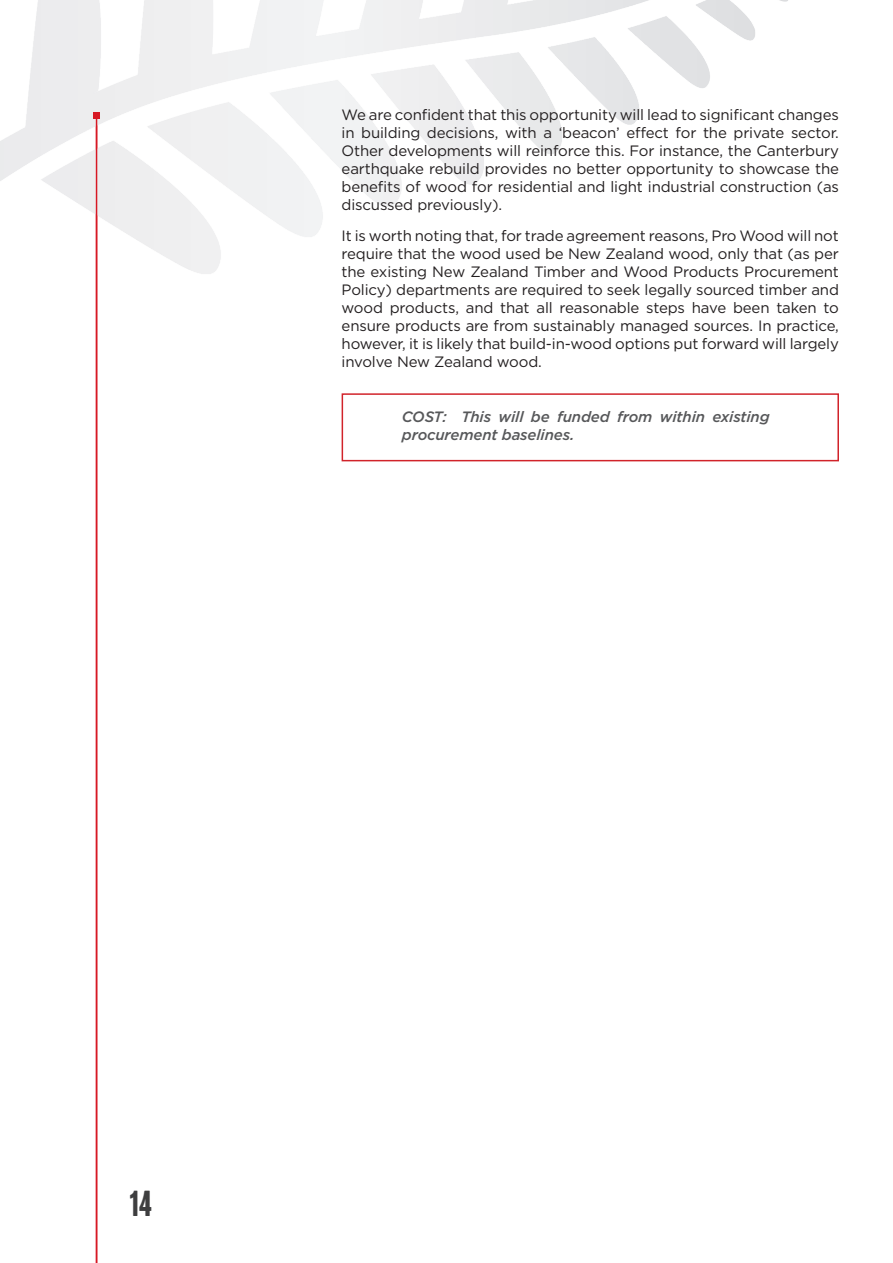
<style>
.page{position:relative;width:893px;height:1263px;background:#fff}
.page>*{position:absolute;margin:0;border:0;box-sizing:border-box;transform-origin:0 0}
.t1{font:700 36px "Franchise";color:#3e3e3f}
.Main_text{font:15px/18px "Gotham";letter-spacing:-.01em;color:#231f20;text-align:justify}
.Cost_box{font:italic 500 15px/18px "Gotham";letter-spacing:-.01em;color:#57585a}
</style>
<div class="page">
<img style="left:0;top:0;width:788px;height:278px">
<hr style="left:96px;top:116px;width:1px;height:1147px;background:#d71824">
<svg style="left:94px;top:113px;width:6px;height:6px"></svg>
<div style="left:342px;top:393px;width:497px;height:68px;border:2px solid #d1232a"></div>
<p class="Main_text" style="left:342px;top:106px;width:499px">We are confident that this opportunity will lead to significant changes in building decisions, with a ‘beacon’ effect for the private sector.<br>Other developments will reinforce this. For instance, the Canterbury earthquake rebuild provides no better opportunity to showcase the benefits of wood for residential and light industrial construction (as discussed previously).</p>
<p class="Main_text" style="left:342px;top:227px;width:499px">It is worth noting that, for trade agreement reasons, Pro Wood will not require that the wood used be New Zealand wood, only that (as per the existing New Zealand Timber and Wood Products Procurement Policy) departments are required to seek legally sourced timber and wood products, and that all reasonable steps have been taken to ensure products are from sustainably managed sources. In practice, however, it is likely that build-in-wood options put forward will largely involve New Zealand wood.</p>
<p class="Cost_box" style="left:402px;top:408px;width:369px">COST: This will be funded from within existing procurement baselines.</p>
<h1 class="t1" style="left:129px;top:1186px;width:25px">14</h1>
</div>
